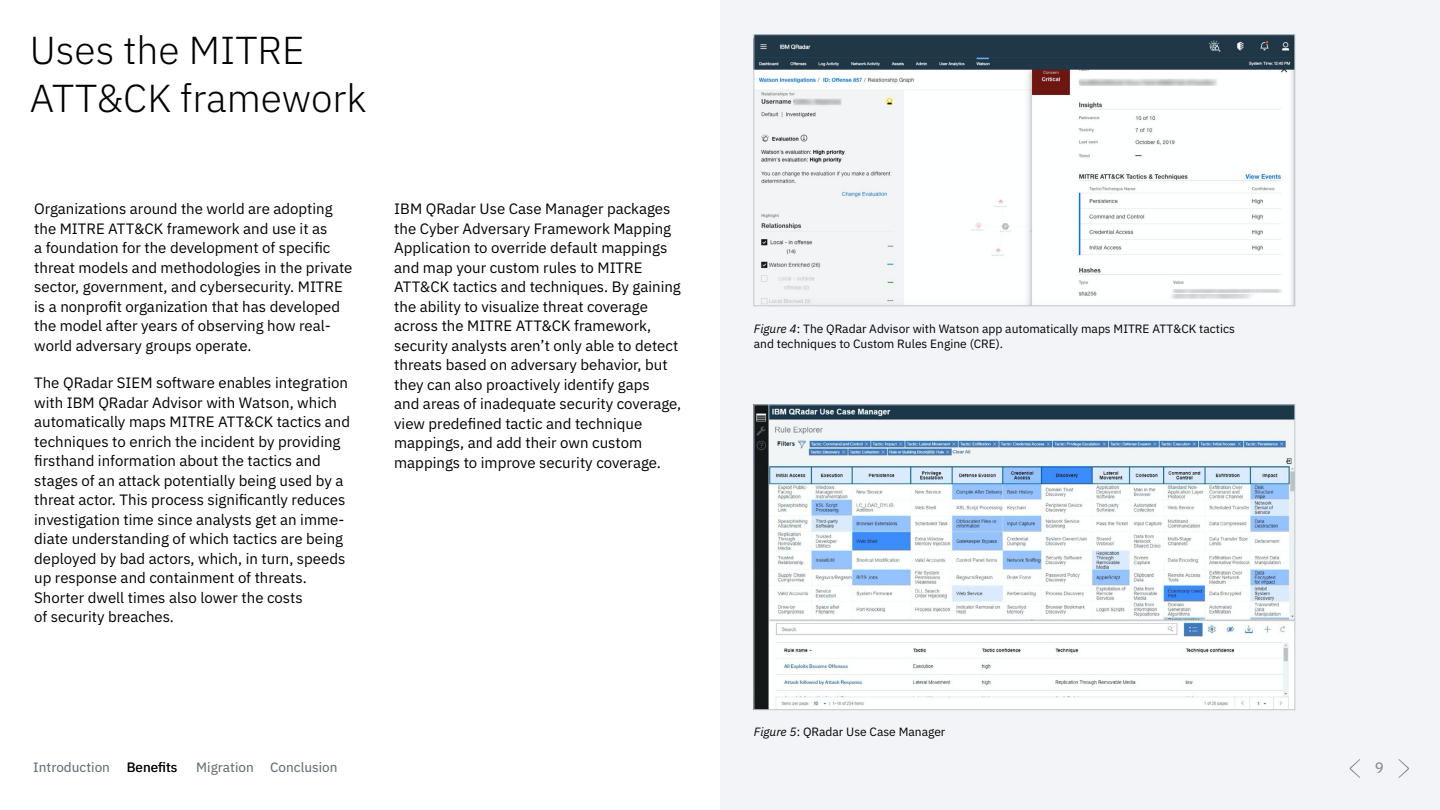
<style>
.page{position:relative;width:1440px;height:810px;background:#fff}
.page>*{position:absolute;margin:0;border:0;box-sizing:border-box;transform-origin:0 0}
.t1{font:100 51px "IBM Plex Sans";color:#878d96}
._1A_Head{font:300 39px/48px "IBM Plex Sans";color:#000}
._2A_Body{font:15px/19.5px "IBM Plex Sans";color:#000}
.t2{font:15px "IBM Plex Sans Text";color:#878d96}
.t3{font:13.5px "IBM Plex Sans Text";color:#697077}
.charts{font:12px/15px "IBM Plex Sans";color:#000}
.s1{font-style:italic}
</style>
<div class="page">
<div style="left:720px;top:0;width:720px;height:810px;background:#f2f4f8"></div>
<img style="left:756px;top:38px;width:537px;height:266px">
<div style="left:754px;top:34px;width:541px;height:272px;border:1px solid #c1c7cd"></div>
<img style="left:756px;top:406px;width:537px;height:302px">
<div style="left:754px;top:404px;width:541px;height:306px;border:1px solid #c1c7cd"></div>
<p class="_1A_Head" style="left:30px;top:23px;width:338px">Uses the MITRE<br>ATT&amp;CK framework</p>
<p class="_2A_Body" style="left:34px;top:198px;width:320px">Organizations around the world are adopting the MITRE ATT&amp;CK framework and use it as<br>a foundation for the development of specific threat models and methodologies in the private sector, government, and cybersecurity. MITRE is a nonprofit organization that has developed the model after years of observing how real&shy;world adversary groups operate.</p>
<p class="_2A_Body" style="left:34px;top:372px;width:317px">The QRadar SIEM software enables integration with IBM QRadar Advisor with Watson, which automatically maps MITRE ATT&amp;CK tactics and techniques to enrich the incident by providing firsthand information about the tactics and stages of an attack potentially being used by a threat actor. This process significantly reduces investigation time since analysts get an imme&shy;diate understanding of which tactics are being deployed by bad actors, which, in turn, speeds up response and containment of threats.<br>Shorter dwell times also lower the costs<br>of security breaches.</p>
<p class="_2A_Body" style="left:394px;top:198px;width:289px">IBM QRadar Use Case Manager packages the Cyber Adversary Framework Mapping Application to override default mappings and map your custom rules to MITRE ATT&amp;CK tactics and techniques. By gaining the ability to visualize threat coverage across the MITRE ATT&amp;CK framework, security analysts aren’t only able to detect threats based on adversary behavior, but they can also proactively identify gaps<br>and areas of inadequate security coverage, view predefined tactic and technique mappings, and add their own custom mappings to improve security coverage.</p>
<p class="t3" style="left:33px;top:757px;width:146px">Introduction Benefits</p>
<p class="t3" style="left:196px;top:757px;width:143px">Migration Conclusion</p>
<p class="charts" style="left:754px;top:321px;width:483px"><span class="s1">Figure 4</span>: The QRadar Advisor with Watson app automatically maps MITRE ATT&amp;CK tactics and techniques to Custom Rules Engine (CRE).</p>
<p class="charts" style="left:754px;top:723px;width:193px"><span class="s1">Figure 5</span>: QRadar Use Case Manager</p>
<h1 class="t1" style="left:1348px;top:728px;width:16px">‹</h1>
<p class="t2" style="left:1375px;top:756px;width:10px">9</p>
<h1 class="t1" style="left:1396px;top:728px;width:16px">›</h1>
</div>
